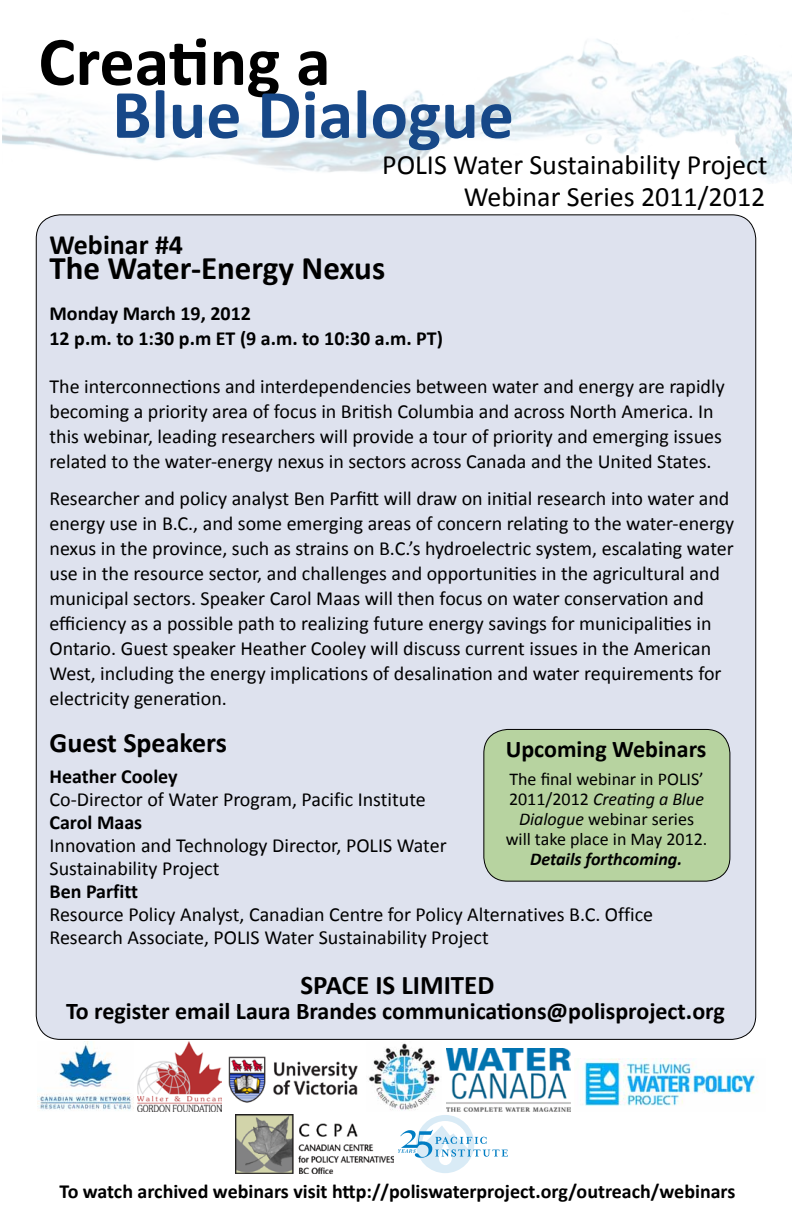
<style>
.page{position:relative;width:792px;height:1224px;background:#fff}
.page>*{position:absolute;margin:0;border:0;box-sizing:border-box;transform-origin:0 0}
.t1{font:700 70px "Calibri";color:#174888}
.t2{font:700 70px "Calibri";color:#000}
.t3{font:700 33px "Calibri";color:#000}
.t4{font:28px/32px "Calibri";color:#000;text-align:right}
.t5{font:700 28px "Calibri";color:#000}
.t6{font:700 27px "Calibri";color:#000}
.t7{font:700 24px "Calibri";color:#000}
.t8{font:20px/25px "Calibri";color:#000}
.t9{font:700 20px/25px "Calibri";color:#000}
.t10{font:18px/20px "Calibri";color:#000;text-align:center}
.t11{font:italic 700 18px "Calibri";color:#000}
.s1{font-style:italic}
</style>
<div class="page">
<div style="left:36px;top:215px;width:720px;height:824px;background:#dee2ee;border-radius:24px"></div>
<img style="left:2px;top:39px;width:790px;height:144px">
<div style="left:484px;top:729px;width:246px;height:152px;background:#b7d3a0;border-radius:24px"></div>
<div style="left:484px;top:729px;width:246px;height:152px;border:1px solid #000;border-radius:24px"></div>
<img style="left:447px;top:1048px;width:123px;height:64px">
<img style="left:138px;top:1042px;width:84px;height:70px">
<img style="left:583px;top:1059px;width:175px;height:47px">
<img style="left:37px;top:1042px;width:97px;height:69px">
<img style="left:228px;top:1056px;width:130px;height:47px">
<img style="left:369px;top:1043px;width:71px;height:68px">
<img style="left:236px;top:1115px;width:158px;height:58px">
<svg style="left:398px;top:1115px;width:110px;height:58px"></svg>
<h1 class="t2" style="left:38px;top:17px;width:294px">Creating a</h1>
<h1 class="t1" style="left:112px;top:70px;width:403px">Blue Dialogue</h1>
<h3 class="t4" style="left:382px;top:149px;width:387px">POLIS Water Sustainability Project<br>Webinar Series 2011/2012</h3>
<h3 class="t5" style="left:50px;top:227px;width:135px">Webinar #4</h3>
<h2 class="t3" style="left:50px;top:247px;width:337px">The Water-Energy Nexus</h2>
<p class="t9" style="left:50px;top:301px;width:395px">Monday March 19, 2012<br>12 p.m. to 1:30 p.m ET (9 a.m. to 10:30 a.m. PT)</p>
<p class="t8" style="left:50px;top:374px;width:677px">The interconnections and interdependencies between water and energy are rapidly becoming a priority area of focus in British Columbia and across North America. In this webinar, leading researchers will provide a tour of priority and emerging issues related to the water-energy nexus in sectors across Canada and the United States.</p>
<p class="t8" style="left:50px;top:486px;width:686px">Researcher and policy analyst Ben Parfitt will draw on initial research into water and energy use in B.C., and some emerging areas of concern relating to the water-energy nexus in the province, such as strains on B.C.’s hydroelectric system, escalating water use in the resource sector, and challenges and opportunities in the agricultural and municipal sectors. Speaker Carol Maas will then focus on water conservation and efficiency as a possible path to realizing future energy savings for municipalities in Ontario. Guest speaker Heather Cooley will discuss current issues in the American West, including the energy implications of desalination and water requirements for electricity generation.</p>
<h3 class="t5" style="left:50px;top:725px;width:179px">Guest Speakers</h3>
<p class="t9" style="left:50px;top:764px;width:130px">Heather Cooley</p>
<p class="t8" style="left:50px;top:787px;width:378px">Co-Director of Water Program, Pacific Institute</p>
<p class="t9" style="left:50px;top:810px;width:94px">Carol Maas</p>
<p class="t8" style="left:50px;top:834px;width:399px;line-height:23px">Innovation and Technology Director, POLIS Water<br>Sustainability Project</p>
<p class="t9" style="left:50px;top:879px;width:90px">Ben Parfitt</p>
<p class="t8" style="left:50px;top:903px;width:605px;line-height:23px">Resource Policy Analyst, Canadian Centre for Policy Alternatives B.C. Office<br>Research Associate, POLIS Water Sustainability Project</p>
<h3 class="t6" style="left:301px;top:968px;width:195px">SPACE IS LIMITED</h3>
<p class="t7" style="left:66px;top:996px;width:660px">To register email Laura Brandes communications@polisproject.org</p>
<p class="t7" style="left:506px;top:733px;width:202px">Upcoming Webinars</p>
<p class="t10" style="left:506px;top:769px;width:203px">The final webinar in POLIS’<br>2011/2012 <span class="s1">Creating a Blue<br>Dialogue</span> webinar series will take place in May 2012.</p>
<p class="t11" style="left:530px;top:847px;width:154px">Details forthcoming.</p>
<p class="t9" style="left:60px;top:1179px;width:677px">To watch archived webinars visit http://poliswaterproject.org/outreach/webinars</p>
</div>
